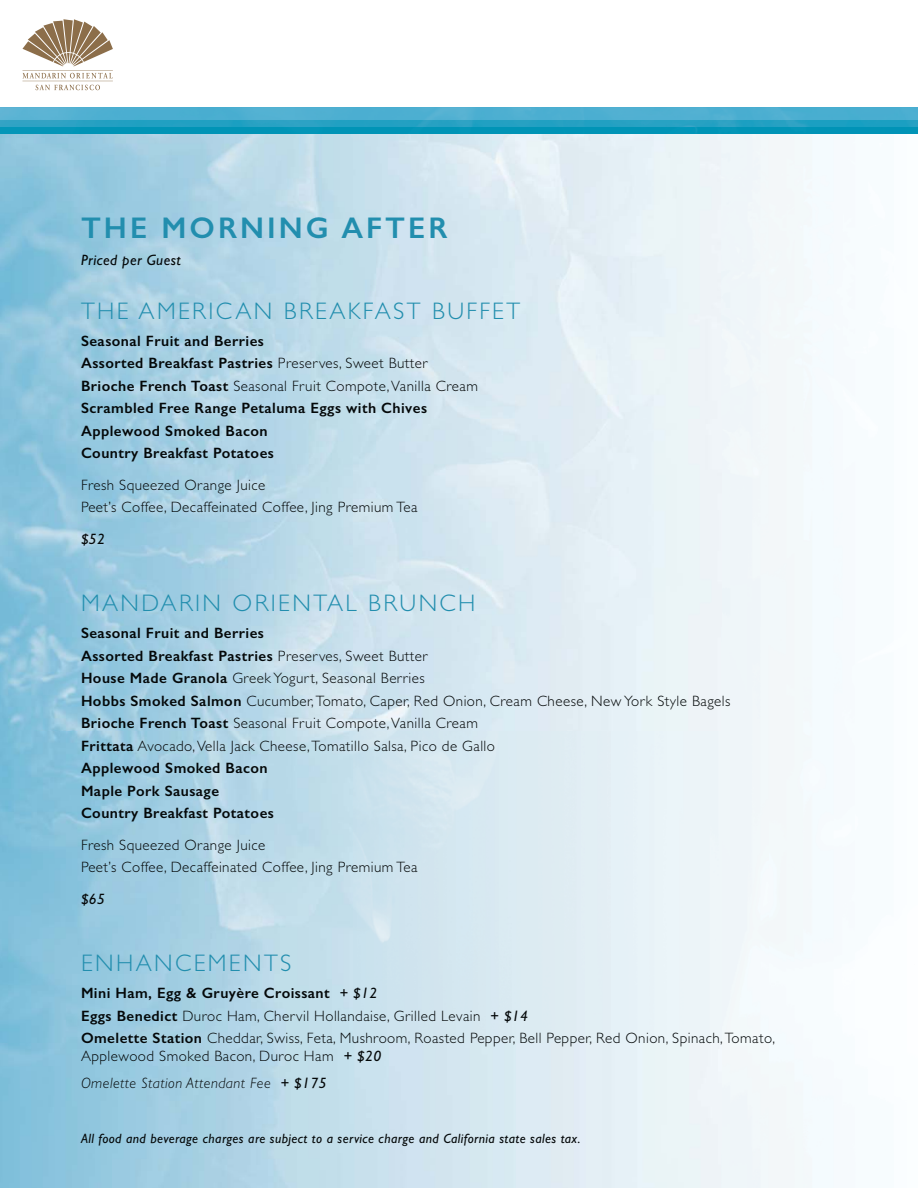
<style>
.page{position:relative;width:918px;height:1188px;background:#fff}
.page>*{position:absolute;margin:0;border:0;box-sizing:border-box;transform-origin:0 0}
.t1{font:600 30px "Gill Sans";letter-spacing:.1em;color:#228eae}
.t2{font:300 24px "Gill Sans";letter-spacing:.1em;color:#228eae}
.t3{font:300 15px/22.5px "Gill Sans";letter-spacing:.03em;color:#040809}
.t4{font:600 15px/22.5px "Gill Sans";letter-spacing:.03em;color:#040809}
.t5{font:italic 15px "Gill Sans";letter-spacing:.03em;color:#040809}
.t6{font:italic 13.5px "Gill Sans";letter-spacing:.03em;color:#040809}
.s1{font-weight:300}
.s2{font-weight:600}
.s3{font-weight:400;font-style:italic}
.s4{font-style:italic}
</style>
<div class="page">
<div style="left:0;top:107px;width:918px;height:27px;background:linear-gradient(to right,#52b1d2,#4aaed0)"></div>
<img style="left:0;top:121px;width:918px;height:13px">
<hr style="left:22px;top:70px;width:91px;height:1px;background:#8c6e4a">
<hr style="left:22px;top:81px;width:91px;height:1px;background:#8c6e4a">
<svg style="left:35px;top:85px;width:65px;height:5px"></svg>
<svg style="left:23px;top:73px;width:90px;height:5px"></svg>
<svg style="left:22px;top:19px;width:91px;height:47px"></svg>
<h1 class="t1" style="left:81px;top:217px;width:368px">THE MORNING AFTER</h1>
<p class="t5" style="left:81px;top:255px;width:101px">Priced per Guest</p>
<h2 class="t2" style="left:81px;top:302px;width:441px">THE AMERICAN BREAKFAST BUFFET</h2>
<p class="t4" style="left:81px;top:331px;width:398px">Seasonal Fruit and Berries<br>Assorted Breakfast Pastries <span class="s1">Preserves, Sweet Butter </span>Brioche French Toast <span class="s1">Seasonal Fruit Compote, Vanilla Cream </span>Scrambled Free Range Petaluma Eggs with Chives Applewood Smoked Bacon<br>Country Breakfast Potatoes</p>
<p class="t3" style="left:81px;top:475px;width:338px">Fresh Squeezed Orange Juice<br>Peet’s Coffee, Decaffeinated Coffee, Jing Premium Tea</p>
<p class="t5" style="left:81px;top:534px;width:26px">$52</p>
<h2 class="t2" style="left:81px;top:595px;width:396px">MANDARIN ORIENTAL BRUNCH</h2>
<p class="t3" style="left:81px;top:624px;width:651px"><span class="s2">Seasonal Fruit and Berries<br>Assorted Breakfast Pastries</span> Preserves, Sweet Butter<br><span class="s2">House Made Granola</span> Greek Yogurt, Seasonal Berries<br><span class="s2">Hobbs Smoked Salmon</span> Cucumber, Tomato, Caper, Red Onion, Cream Cheese, New York Style Bagels <span class="s2">Brioche French Toast</span> Seasonal Fruit Compote, Vanilla Cream<br><span class="s2">Frittata</span> Avocado, Vella Jack Cheese, Tomatillo Salsa, Pico de Gallo<br><span class="s2">Applewood Smoked Bacon<br>Maple Pork Sausage<br>Country Breakfast Potatoes</span></p>
<p class="t3" style="left:81px;top:835px;width:338px">Fresh Squeezed Orange Juice<br>Peet’s Coffee, Decaffeinated Coffee, Jing Premium Tea</p>
<p class="t5" style="left:81px;top:894px;width:26px">$65</p>
<h2 class="t2" style="left:81px;top:955px;width:212px">ENHANCEMENTS</h2>
<p class="t3" style="left:81px;top:984px;width:695px"><span class="s2">Mini Ham, Egg &amp; Gruyère Croissant</span> <span class="s3">+ $12<br></span><span class="s2">Eggs Benedict</span> Duroc Ham, Chervil Hollandaise, Grilled Levain <span class="s3">+ $14<br></span><span class="s2">Omelette Station</span> Cheddar, Swiss, Feta, Mushroom, Roasted Pepper, Bell Pepper, Red Onion, Spinach, Tomato,</p>
<p class="t3" style="left:81px;top:1044px;width:302px;line-height:27px">Applewood Smoked Bacon, Duroc Ham <span class="s3">+ $20<br></span><span class="s4">Omelette Station Attendant Fee</span> <span class="s3">+ $175</span></p>
<p class="t6" style="left:81px;top:1134px;width:501px">All food and beverage charges are subject to a service charge and California state sales tax.</p>
</div>
